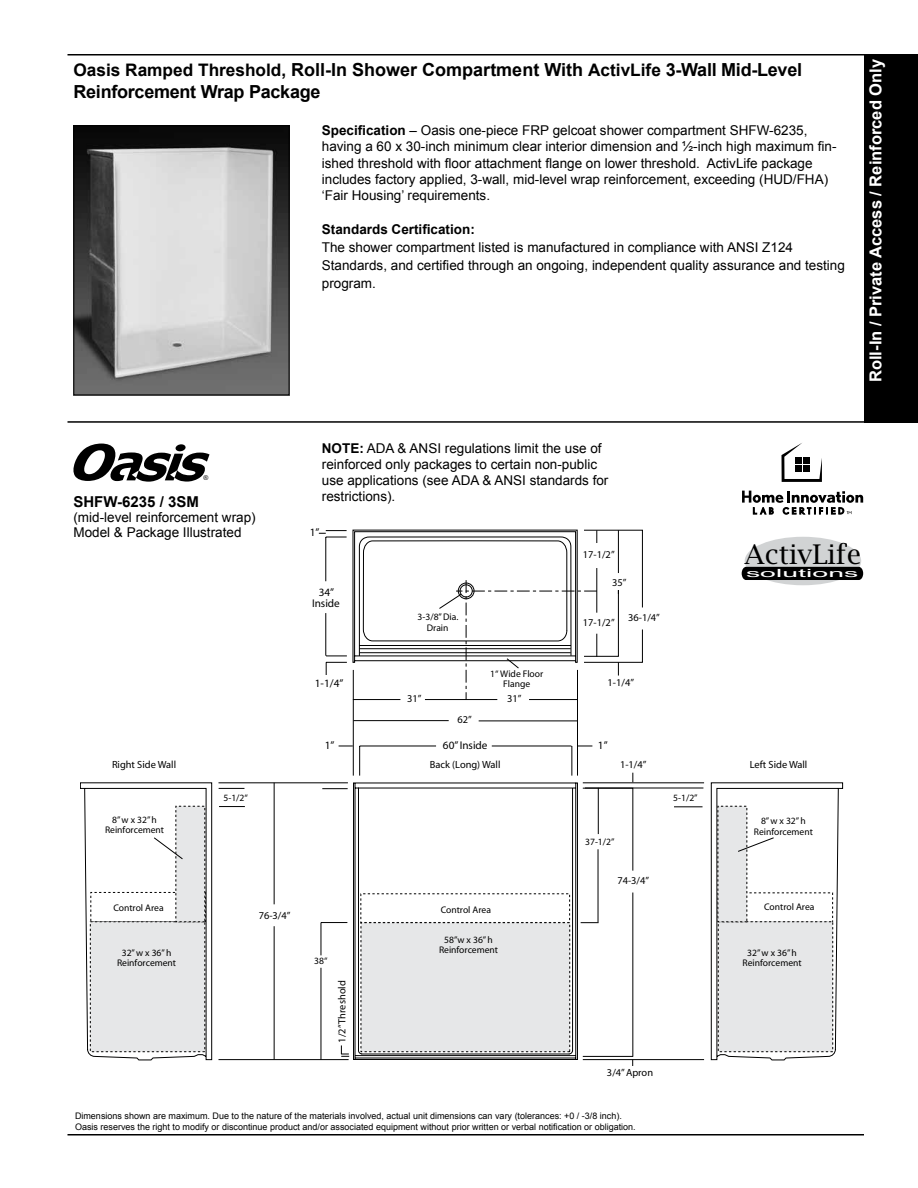
<style>
.page{position:relative;width:918px;height:1188px;background:#fff}
.page>*{position:absolute;margin:0;border:0;box-sizing:border-box;transform-origin:0 0}
.t1{font:27.15px "Lucida Bright";color:#000}
.t2{font:700 18px/22.5px "Arial";letter-spacing:-.015em;color:#000}
.t3{font:700 16.5px "Arial";color:#fff}
.t4{font:700 15px "Arial";color:#000}
.t5{font:13.5px/16.2px "Arial";color:#000}
.t6{font:700 13.5px "Arial";color:#000}
.t7{font:11.25px/11.2px "Myriad";color:#000;text-align:center}
.t8{font:11.25px "Arial Narrow";color:#fff;scale:3.08 1}
.t9{font:10.35px "Myriad";color:#000}
.t10{font:9.6px/10.4px "Myriad";color:#000;text-align:center}
.t11{font:9px/10.8px "Arial";color:#000}
.t12{font:6.6px "Arial";color:#000}
.t13{font:5.55px "Arial";color:#000}
.s1{font-size:17.25px}
.s2{font-weight:700}
</style>
<div class="page">
<svg style="left:80px;top:530px;width:763px;height:531px"></svg>
<hr style="left:274px;top:926px;width:1px;height:134px;background:#000">
<hr style="left:274px;top:783px;width:1px;height:121px;background:#000">
<svg style="left:339px;top:746px;width:14px;height:1px"></svg>
<hr style="left:325px;top:537px;width:1px;height:44px;background:#000">
<hr style="left:325px;top:613px;width:1px;height:43px;background:#000">
<svg style="left:341px;top:1045px;width:8px;height:12px"></svg>
<hr style="left:218px;top:1059px;width:131px;height:1px;background:#000">
<hr style="left:218px;top:783px;width:130px;height:1px;background:#000">
<svg style="left:326px;top:656px;width:21px;height:19px"></svg>
<svg style="left:319px;top:530px;width:28px;height:8px"></svg>
<svg style="left:578px;top:746px;width:14px;height:1px"></svg>
<hr style="left:583px;top:783px;width:121px;height:1px;background:#000">
<hr style="left:577px;top:670px;width:1px;height:106px;background:#000">
<hr style="left:353px;top:670px;width:1px;height:106px;background:#000">
<hr style="left:353px;top:699px;width:47px;height:1px;background:#000">
<hr style="left:353px;top:720px;width:96px;height:1px;background:#000">
<hr style="left:479px;top:721px;width:98px;height:1px;background:#000">
<hr style="left:572px;top:746px;width:1px;height:30px;background:#000">
<hr style="left:359px;top:746px;width:1px;height:30px;background:#000">
<hr style="left:360px;top:746px;width:76px;height:1px;background:#000">
<hr style="left:492px;top:746px;width:79px;height:1px;background:#000">
<svg style="left:359px;top:530px;width:284px;height:170px"></svg>
<div style="left:718px;top:921px;width:115px;height:131px;background:#e6e7e8"></div>
<div style="left:361px;top:922px;width:209px;height:130px;background:#e6e7e8"></div>
<svg style="left:219px;top:806px;width:26px;height:1px"></svg>
<svg style="left:219px;top:788px;width:25px;height:1px"></svg>
<svg style="left:322px;top:788px;width:26px;height:1px"></svg>
<div style="left:90px;top:921px;width:115px;height:131px;background:#e6e7e8"></div>
<div style="left:175px;top:806px;width:30px;height:116px;background:#e6e7e8"></div>
<svg style="left:153px;top:837px;width:30px;height:23px"></svg>
<svg style="left:580px;top:788px;width:194px;height:278px"></svg>
<hr style="left:598px;top:849px;width:1px;height:73px;background:#000">
<hr style="left:598px;top:788px;width:1px;height:46px;background:#000">
<svg style="left:321px;top:922px;width:26px;height:1px"></svg>
<hr style="left:321px;top:923px;width:1px;height:32px;background:#000">
<hr style="left:321px;top:968px;width:1px;height:92px;background:#000">
<img style="left:75px;top:127px;width:212px;height:266px">
<div style="left:73px;top:125px;width:216px;height:270px;border:1px solid #000"></div>
<div style="left:679px;top:533px;width:208px;height:200px;background:#fff"></div>
<div style="left:864px;top:54px;width:54px;height:369px;background:#000"></div>
<div style="left:745px;top:537px;width:116px;height:48px;background:#d1d3d4;border-radius:50%"></div>
<svg style="left:741px;top:545px;width:122px;height:35px"></svg>
<hr style="left:68px;top:1134px;width:796px;height:2px;background:#000">
<hr style="left:68px;top:54px;width:796px;height:2px;background:#000">
<svg style="left:73px;top:444px;width:137px;height:38px"></svg>
<hr style="left:68px;top:421px;width:796px;height:2px;background:#000">
<svg style="left:781px;top:443px;width:41px;height:39px"></svg>
<div style="left:795px;top:457px;width:7px;height:7px;background:#000"></div>
<div style="left:803px;top:457px;width:6px;height:7px;background:#000"></div>
<div style="left:795px;top:465px;width:7px;height:7px;background:#000"></div>
<div style="left:803px;top:465px;width:6px;height:7px;background:#000"></div>
<svg style="left:742px;top:491px;width:121px;height:23px"></svg>
<h2 class="t2" style="left:74px;top:59px;width:730px"><span class="s1">Oasis Ramped Threshold,</span> Roll-In Shower Compartment With <span class="s1">ActivLife</span> 3-Wall Mid-Level<br>Reinforcement Wrap Package</h2>
<p class="t5" style="left:322px;top:122px;width:516px"><span class="s2">Specification</span> – Oasis one-piece FRP gelcoat shower compartment SHFW-6235, having a 60 x 30-inch minimum clear interior dimension and ½-inch high maximum fin&shy;ished threshold with floor attachment flange on lower threshold. ActivLife package includes factory applied, 3-wall, mid-level wrap reinforcement, exceeding (HUD/FHA) ‘Fair Housing’ requirements.</p>
<p class="t6" style="left:322px;top:220px;width:155px">Standards Certification:</p>
<p class="t5" style="left:322px;top:238px;width:525px;line-height:18px">The shower compartment listed is manufactured in compliance with ANSI Z124<br>Standards, and certified through an ongoing, independent quality assurance and testing program.</p>
<p class="t3" style="left:865px;top:382px;width:325px;rotate:-90deg">Roll-In / Private Access / Reinforced Only</p>
<p class="t12" style="left:204px;top:473px;width:6px">®</p>
<p class="t4" style="left:73px;top:492px;width:127px">SHFW-6235 / 3SM</p>
<p class="t5" style="left:73px;top:510px;width:184px;line-height:15px">(mid-level reinforcement wrap)<br>Model &amp; Package Illustrated</p>
<p class="t5" style="left:322px;top:440px;width:288px"><span class="s2">NOTE:</span> ADA &amp; ANSI regulations limit the use of reinforced only packages to certain non-public use applications (see ADA &amp; ANSI standards for restrictions).</p>
<p class="t7" style="left:310px;top:528px;width:11px">1”</p>
<p class="t7" style="left:312px;top:587px;width:29px">34”<br>Inside</p>
<p class="t7" style="left:315px;top:678px;width:30px">1-1/4”</p>
<p class="t7" style="left:325px;top:741px;width:11px">1”</p>
<p class="t10" style="left:418px;top:611px;width:42px;line-height:11.6px">3-3/8” Dia.<br>Drain</p>
<p class="t9" style="left:407px;top:694px;width:16px">31”</p>
<p class="t10" style="left:490px;top:669px;width:55px;line-height:9.6px">1“ Wide Floor<br>Flange</p>
<p class="t9" style="left:507px;top:694px;width:16px">31”</p>
<p class="t9" style="left:457px;top:715px;width:16px">62”</p>
<p class="t7" style="left:443px;top:740px;width:46px">60” Inside</p>
<p class="t9" style="left:583px;top:550px;width:33px">17-1/2”</p>
<p class="t9" style="left:612px;top:577px;width:16px">35”</p>
<p class="t9" style="left:583px;top:618px;width:33px">17-1/2”</p>
<p class="t9" style="left:628px;top:613px;width:33px">36-1/4”</p>
<p class="t9" style="left:608px;top:678px;width:28px">1-1/4”</p>
<p class="t7" style="left:598px;top:741px;width:11px">1”</p>
<h1 class="t1" style="left:745px;top:539px;width:118px">ActivLife</h1>
<p class="t8" style="left:746px;top:567px;width:38px">solutions</p>
<p class="t13" style="left:825px;top:570px;width:6px">®</p>
<p class="t9" style="left:112px;top:759px;width:66px">Right Side Wall</p>
<p class="t9" style="left:430px;top:759px;width:72px">Back (Long) Wall</p>
<p class="t9" style="left:750px;top:759px;width:59px">Left Side Wall</p>
<p class="t9" style="left:620px;top:759px;width:28px">1-1/4”</p>
<p class="t10" style="left:224px;top:793px;width:26px">5-1/2“</p>
<p class="t10" style="left:673px;top:793px;width:26px">5-1/2”</p>
<p class="t10" style="left:105px;top:815px;width:61px">8” w x 32”h<br>Reinforcement</p>
<p class="t10" style="left:754px;top:816px;width:61px">8” w x 32”h<br>Reinforcement</p>
<p class="t10" style="left:585px;top:837px;width:31px">37-1/2”</p>
<p class="t10" style="left:113px;top:903px;width:52px">Control Area</p>
<p class="t10" style="left:441px;top:905px;width:52px">Control Area</p>
<p class="t9" style="left:259px;top:910px;width:33px">76-3/4”</p>
<p class="t10" style="left:117px;top:948px;width:61px">32” w x 36”h<br>Reinforcement</p>
<p class="t10" style="left:314px;top:956px;width:15px">38“</p>
<p class="t9" style="left:337px;top:1043px;width:64px;rotate:-90deg">1/2”Threshold</p>
<p class="t10" style="left:439px;top:935px;width:61px">58”w x 36”h<br>Reinforcement</p>
<p class="t9" style="left:617px;top:876px;width:33px">74-3/4”</p>
<p class="t9" style="left:607px;top:1067px;width:48px">3/4” Apron</p>
<p class="t11" style="left:75px;top:1111px;width:562px">Dimensions shown are maximum. Due to the nature of the materials involved, actual unit dimensions can vary (tolerances: +0 / -3/8 inch).<br>Oasis reserves the right to modify or discontinue product and/or associated equipment without prior written or verbal notification or obligation.</p>
<p class="t10" style="left:764px;top:902px;width:52px">Control Area</p>
<p class="t10" style="left:743px;top:948px;width:61px">32” w x 36”h<br>Reinforcement</p>
</div>
